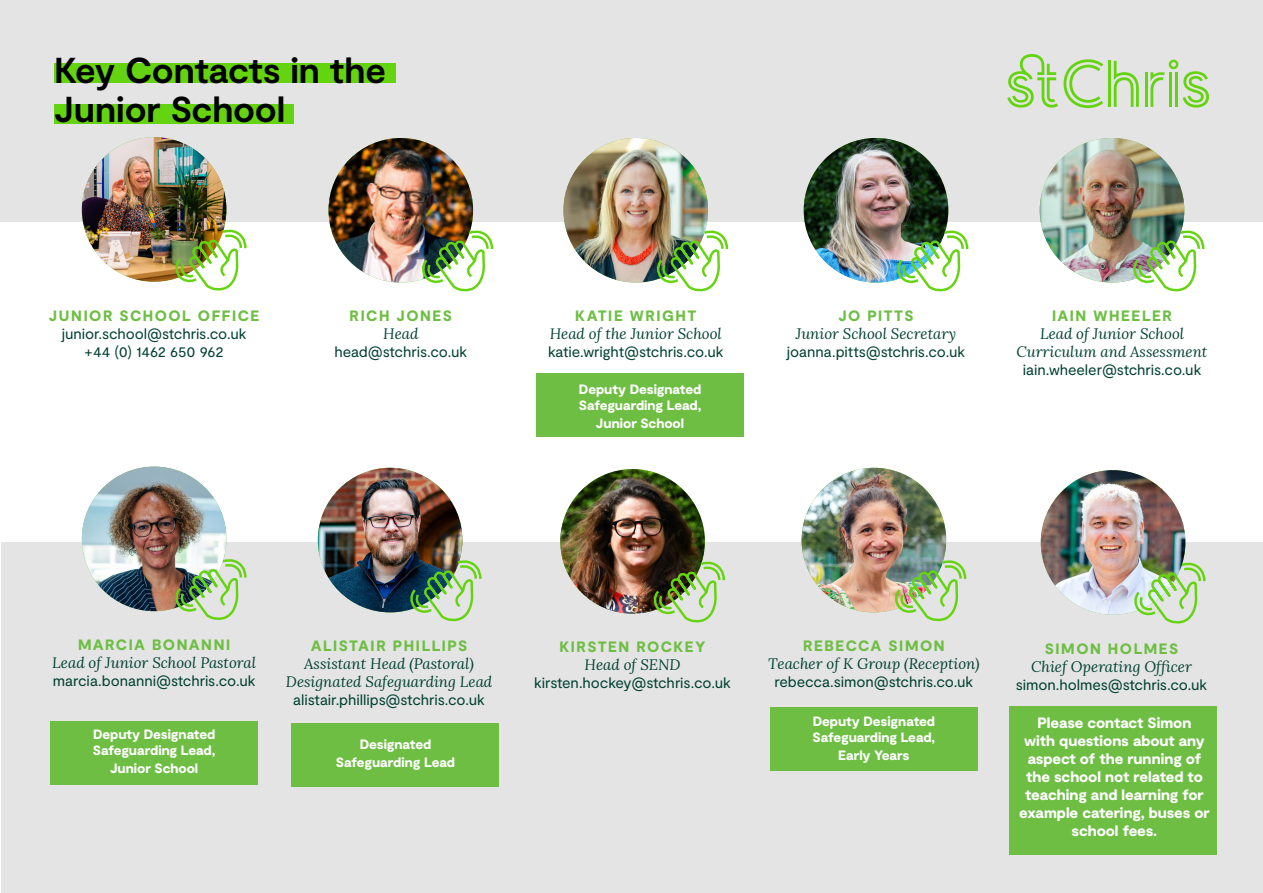
<style>
.page{position:relative;width:1263px;height:893px;background:#fff}
.page>*{position:absolute;margin:0;border:0;box-sizing:border-box;transform-origin:0 0}
.t1{font:700 36px/39px "Moderat";letter-spacing:-.005em;color:#000}
.t2{font:15px/18px "Moderat";letter-spacing:-.005em;color:#004131;text-align:center}
.t3{font:italic 15px/18px "Lora";color:#004131;text-align:center}
.t4{font:900 15px/18px "Moderat";letter-spacing:-.005em;color:#fff;text-align:center}
.t5{font:900 15px "Moderat";letter-spacing:.1em;color:#6ebe44}
.t6{font:900 13.5px/16.2px "Moderat";letter-spacing:-.005em;color:#fff}
</style>
<div class="page">
<div style="left:1px;top:542px;width:1262px;height:351px;background:#e4e4e4"></div>
<div style="left:0;top:0;width:1263px;height:221px;background:#e4e4e4"></div>
<div style="left:536px;top:373px;width:208px;height:64px;background:#6ebe44"></div>
<img style="left:328px;top:138px;width:145px;height:145px;border-radius:72px">
<img style="left:422px;top:230px;width:71px;height:62px">
<img style="left:563px;top:138px;width:145px;height:145px;border-radius:72px">
<img style="left:657px;top:230px;width:71px;height:62px">
<img style="left:804px;top:138px;width:144px;height:145px;border-radius:72px">
<img style="left:897px;top:230px;width:71px;height:62px">
<img style="left:1040px;top:138px;width:144px;height:145px;border-radius:72px">
<img style="left:1133px;top:230px;width:71px;height:62px">
<img style="left:82px;top:467px;width:144px;height:144px;border-radius:72px">
<svg style="left:176px;top:558px;width:71px;height:62px"></svg>
<img style="left:560px;top:469px;width:145px;height:145px;border-radius:72px">
<svg style="left:654px;top:561px;width:71px;height:62px"></svg>
<img style="left:801px;top:468px;width:145px;height:144px;border-radius:72px">
<img style="left:895px;top:560px;width:71px;height:62px">
<img style="left:1041px;top:470px;width:144px;height:145px;border-radius:72px">
<svg style="left:1134px;top:562px;width:71px;height:62px"></svg>
<img style="left:318px;top:468px;width:144px;height:144px;border-radius:72px">
<svg style="left:411px;top:560px;width:71px;height:62px"></svg>
<div style="left:292px;top:723px;width:207px;height:63px;background:#6ebe44"></div>
<div style="left:770px;top:707px;width:208px;height:63px;background:#6ebe44"></div>
<div style="left:1009px;top:707px;width:208px;height:148px;background:#6ebe44"></div>
<div style="left:54px;top:104px;width:239px;height:19px;background:#65d410"></div>
<div style="left:54px;top:64px;width:341px;height:19px;background:#65d410"></div>
<svg style="left:1114px;top:61px;width:25px;height:46px"></svg>
<hr style="left:1108px;top:61px;width:3px;height:46px;background:#65d410">
<hr style="left:1145px;top:72px;width:3px;height:35px;background:#65d410">
<svg style="left:1007px;top:54px;width:96px;height:54px"></svg>
<svg style="left:1150px;top:60px;width:59px;height:48px"></svg>
<img style="left:82px;top:137px;width:144px;height:145px;border-radius:72px">
<img style="left:176px;top:229px;width:71px;height:62px">
<div style="left:50px;top:721px;width:208px;height:64px;background:#6ebe44"></div>
<h1 class="t1" style="left:54px;top:53px;width:333px">Key Contacts in the<br>Junior School</h1>
<p class="t5" style="left:49px;top:307px;width:212px">JUNIOR SCHOOL OFFICE</p>
<p class="t2" style="left:62px;top:325px;width:186px">junior.school@stchris.co.uk +44 (0) 1462 650 962</p>
<p class="t5" style="left:350px;top:307px;width:104px">RICH JONES</p>
<p class="t3" style="left:383px;top:325px;width:37px">Head</p>
<p class="t2" style="left:334px;top:344px;width:134px">head@stchris.co.uk</p>
<p class="t5" style="left:575px;top:307px;width:123px">KATIE WRIGHT</p>
<p class="t3" style="left:550px;top:325px;width:174px">Head of the Junior School</p>
<p class="t2" style="left:548px;top:344px;width:177px">katie.wright@stchris.co.uk</p>
<p class="t6" style="left:579px;top:381px;width:124px">Deputy Designated<br>Safeguarding Lead,</p>
<p class="t6" style="left:596px;top:416px;width:90px">Junior School</p>
<p class="t5" style="left:838px;top:307px;width:77px">JO PITTS</p>
<p class="t3" style="left:796px;top:325px;width:162px">Junior School Secretary</p>
<p class="t2" style="left:787px;top:344px;width:180px">joanna.pitts@stchris.co.uk</p>
<p class="t5" style="left:1052px;top:307px;width:121px">IAIN WHEELER</p>
<p class="t3" style="left:1017px;top:325px;width:192px">Lead of Junior School<br>Curriculum and Assessment</p>
<p class="t2" style="left:1023px;top:362px;width:180px">iain.wheeler@stchris.co.uk</p>
<p class="t5" style="left:78px;top:636px;width:154px">MARCIA BONANNI</p>
<p class="t3" style="left:52px;top:653px;width:205px">Lead of Junior School Pastoral</p>
<p class="t2" style="left:53px;top:672px;width:204px">marcia.bonanni@stchris.co.uk</p>
<p class="t6" style="left:93px;top:727px;width:124px">Deputy Designated<br>Safeguarding Lead,</p>
<p class="t6" style="left:110px;top:761px;width:90px">Junior School</p>
<p class="t5" style="left:311px;top:637px;width:158px">ALISTAIR PHILLIPS</p>
<p class="t3" style="left:286px;top:655px;width:208px">Assistant Head (Pastoral)<br>Designated Safeguarding Lead</p>
<p class="t2" style="left:293px;top:691px;width:193px">alistair.phillips@stchris.co.uk</p>
<p class="t6" style="left:336px;top:736px;width:121px;line-height:18px;text-align:center">Designated<br>Safeguarding Lead</p>
<p class="t5" style="left:559px;top:638px;width:148px">KIRSTEN ROCKEY</p>
<p class="t3" style="left:584px;top:656px;width:98px">Head of SEND</p>
<p class="t2" style="left:534px;top:675px;width:198px">kirsten.hockey@stchris.co.uk</p>
<p class="t5" style="left:803px;top:637px;width:143px">REBECCA SIMON</p>
<p class="t3" style="left:768px;top:655px;width:213px">Teacher of K Group (Reception)</p>
<p class="t2" style="left:774px;top:673px;width:200px">rebecca.simon@stchris.co.uk</p>
<p class="t6" style="left:812px;top:714px;width:124px">Deputy Designated<br>Safeguarding Lead,</p>
<p class="t6" style="left:838px;top:748px;width:73px">Early Years</p>
<p class="t5" style="left:1045px;top:639px;width:135px">SIMON HOLMES</p>
<p class="t3" style="left:1031px;top:657px;width:162px">Chief Operating Officer</p>
<p class="t2" style="left:1016px;top:676px;width:193px">simon.holmes@stchris.co.uk</p>
<p class="t4" style="left:1019px;top:715px;width:192px">Please contact Simon<br>with questions about any aspect of the running of the school not related to teaching and learning for example catering, buses or school fees.</p>
</div>
